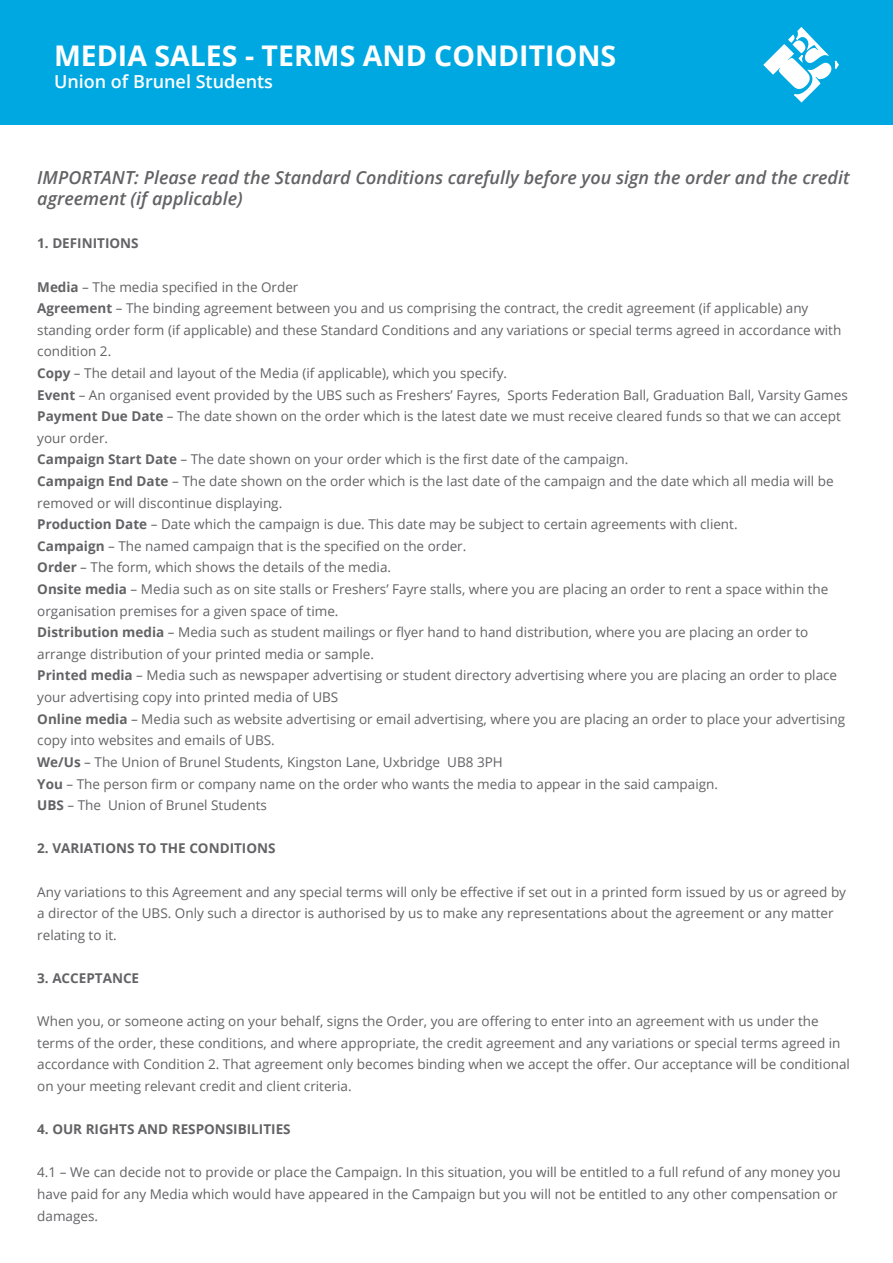
<style>
.page{position:relative;width:893px;height:1263px;background:#fff}
.page>*{position:absolute;margin:0;border:0;box-sizing:border-box;transform-origin:0 0}
.t1{font:700 28.5px "Open Sans";color:#fff}
.t2{font:italic 600 18px/21.6px "Open Sans";color:#636366}
.t3{font:600 18px "Open Sans";color:#fff}
.t4{font:13.5px/21.6px "Open Sans";color:#636366}
.t5{font:700 13.5px "Open Sans";color:#636366}
.s1{font-weight:700}
</style>
<div class="page">
<div style="left:0;top:0;width:893px;height:124px;background:#00a8e2"></div>
<svg style="left:763px;top:27px;width:76px;height:76px"></svg>
<h1 class="t1" style="left:54px;top:36px;width:44px">Media</h1>
<h1 class="t1" style="left:154px;top:36px;width:34px">Sales</h1>
<h1 class="t1" style="left:245px;top:36px;width:53px">- Terms</h1>
<h1 class="t1" style="left:363px;top:36px;width:22px">and</h1>
<h1 class="t1" style="left:434px;top:36px;width:38px">Conditions</h1>
<h2 class="t3" style="left:54px;top:69px;width:220px">Union of Brunel Students</h2>
<h2 class="t2" style="left:37px;top:166px;width:814px">IMPORTANT: Please read the Standard Conditions carefully before you sign the order and the credit agreement (if applicable)</h2>
<p class="t5" style="left:37px;top:234px;width:103px">1. DEFINITIONS</p>
<p class="t4" style="left:37px;top:276px;width:812px"><span class="s1">Media</span> – The media specified in the Order<br><span class="s1">Agreement</span> – The binding agreement between you and us comprising the contract, the credit agreement (if applicable) any standing order form (if applicable) and these Standard Conditions and any variations or special terms agreed in accordance with condition 2.<br><span class="s1">Copy</span> – The detail and layout of the Media (if applicable), which you specify.<br><span class="s1">Event</span> – An organised event provided by the UBS such as Freshers’ Fayres, Sports Federation Ball, Graduation Ball, Varsity Games <span class="s1">Payment Due Date</span> – The date shown on the order which is the latest date we must receive cleared funds so that we can accept your order.<br><span class="s1">Campaign Start Date</span> – The date shown on your order which is the first date of the campaign.<br><span class="s1">Campaign End Date</span> – The date shown on the order which is the last date of the campaign and the date which all media will be removed or will discontinue displaying.<br><span class="s1">Production Date</span> – Date which the campaign is due. This date may be subject to certain agreements with client.<br><span class="s1">Campaign</span> – The named campaign that is the specified on the order.<br><span class="s1">Order</span> – The form, which shows the details of the media.<br><span class="s1">Onsite media</span> – Media such as on site stalls or Freshers’ Fayre stalls, where you are placing an order to rent a space within the organisation premises for a given space of time.<br><span class="s1">Distribution media</span> – Media such as student mailings or flyer hand to hand distribution, where you are placing an order to arrange distribution of your printed media or sample.<br><span class="s1">Printed media</span> – Media such as newspaper advertising or student directory advertising where you are placing an order to place your advertising copy into printed media of UBS<br><span class="s1">Online media</span> – Media such as website advertising or email advertising, where you are placing an order to place your advertising copy into websites and emails of UBS.<br><span class="s1">We/Us</span> – The Union of Brunel Students, Kingston Lane, Uxbridge UB8 3PH<br><span class="s1">You</span> – The person firm or company name on the order who wants the media to appear in the said campaign.<br><span class="s1">UBS</span> – The Union of Brunel Students</p>
<p class="t5" style="left:37px;top:839px;width:240px">2. VARIATIONS TO THE CONDITIONS</p>
<p class="t4" style="left:37px;top:880px;width:810px">Any variations to this Agreement and any special terms will only be effective if set out in a printed form issued by us or agreed by a director of the UBS. Only such a director is authorised by us to make any representations about the agreement or any matter relating to it.</p>
<p class="t5" style="left:37px;top:968px;width:103px">3. ACCEPTANCE</p>
<p class="t4" style="left:37px;top:1010px;width:814px">When you, or someone acting on your behalf, signs the Order, you are offering to enter into an agreement with us under the terms of the order, these conditions, and where appropriate, the credit agreement and any variations or special terms agreed in accordance with Condition 2. That agreement only becomes binding when we accept the offer. Our acceptance will be conditional on your meeting relevant credit and client criteria.</p>
<p class="t5" style="left:37px;top:1120px;width:255px">4. OUR RIGHTS AND RESPONSIBILITIES</p>
<p class="t4" style="left:37px;top:1161px;width:805px">4.1 – We can decide not to provide or place the Campaign. In this situation, you will be entitled to a full refund of any money you have paid for any Media which would have appeared in the Campaign but you will not be entitled to any other compensation or damages.</p>
</div>
